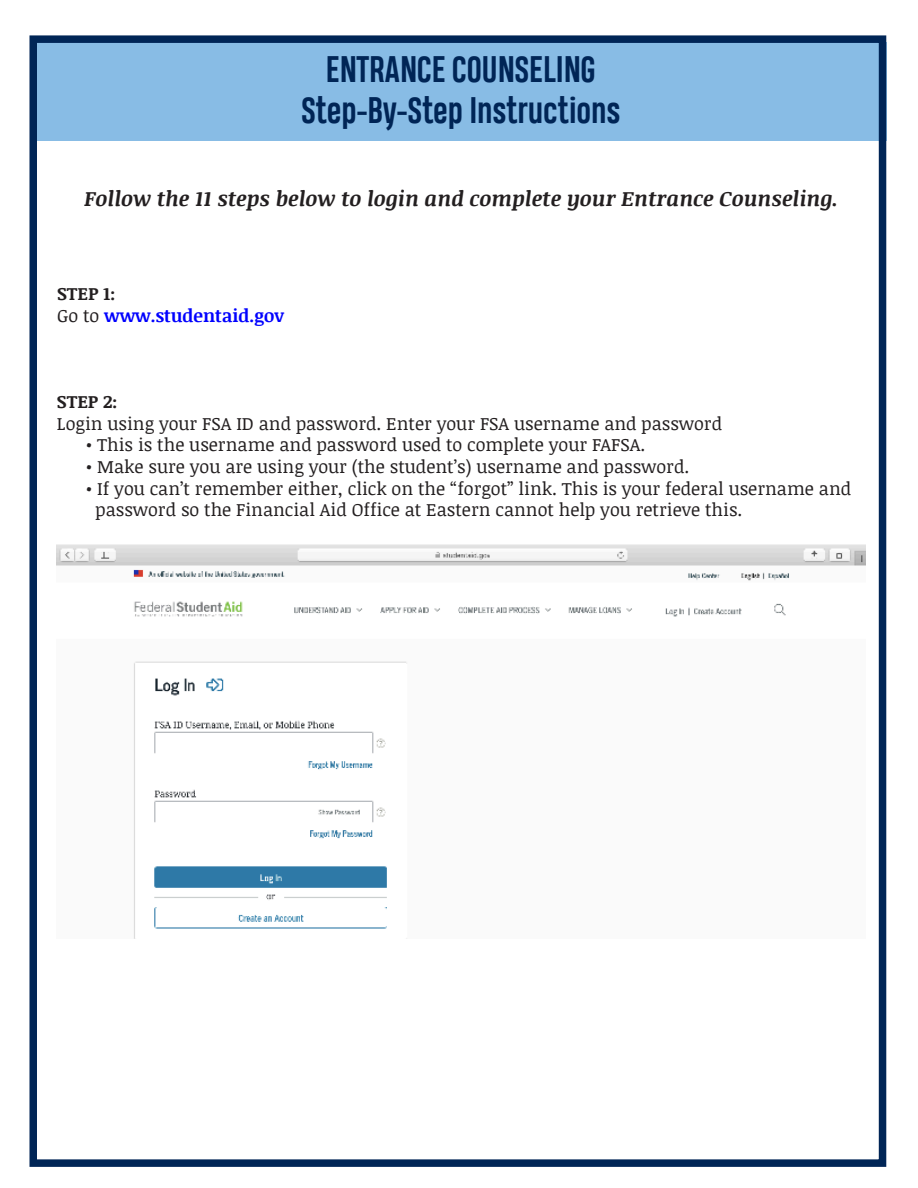
<style>
.page{position:relative;width:918px;height:1188px;background:#fff}
.page>*{position:absolute;margin:0;border:0;box-sizing:border-box;transform-origin:0 0}
.t1{font:700 34.5px "Heading Pro Trial";color:#002556}
.t2{font:italic 700 21px "Noticia Text";color:#231f20}
.t3{font:18px "Noticia Text";color:#231f20}
.t4{font:700 18px/21.6px "Noticia Text";color:#0001fe}
.t5{font:700 18px "Noticia Text";color:#231f20}
.s1{color:#231f20}
.s2{font-weight:400;color:#231f20}
</style>
<div class="page">
<div style="left:36px;top:42px;width:850px;height:99px;background:#88bce5"></div>
<img style="left:57px;top:544px;width:809px;height:394px">
<div style="left:29px;top:35px;width:857px;height:1132px;border:8px solid #002556"></div>
<p class="t1" style="left:326px;top:48px;width:271px">ENTRANCE COUNSELING</p>
<p class="t1" style="left:301px;top:89px;width:321px">Step-By-Step Instructions</p>
<p class="t2" style="left:84px;top:184px;width:755px">Follow the 11 steps below to login and complete your Entrance Counseling.</p>
<p class="t4" style="left:57px;top:282px;width:228px"><span class="s1">STEP 1:<br></span><span class="s2">Go to</span> www.studentaid.gov</p>
<p class="t5" style="left:57px;top:389px;width:62px">STEP 2:</p>
<p class="t3" style="left:57px;top:411px;width:667px">Login using your FSA ID and password. Enter your FSA username and password</p>
<p class="t3" style="left:86px;top:432px;width:561px">• This is the username and password used to complete your FAFSA.</p>
<p class="t3" style="left:86px;top:454px;width:605px">• Make sure you are using your (the student’s) username and password.</p>
<p class="t3" style="left:86px;top:476px;width:767px">• If you can’t remember either, click on the “forgot” link. This is your federal username and</p>
<p class="t3" style="left:96px;top:497px;width:648px">password so the Financial Aid Office at Eastern cannot help you retrieve this.</p>
</div>
